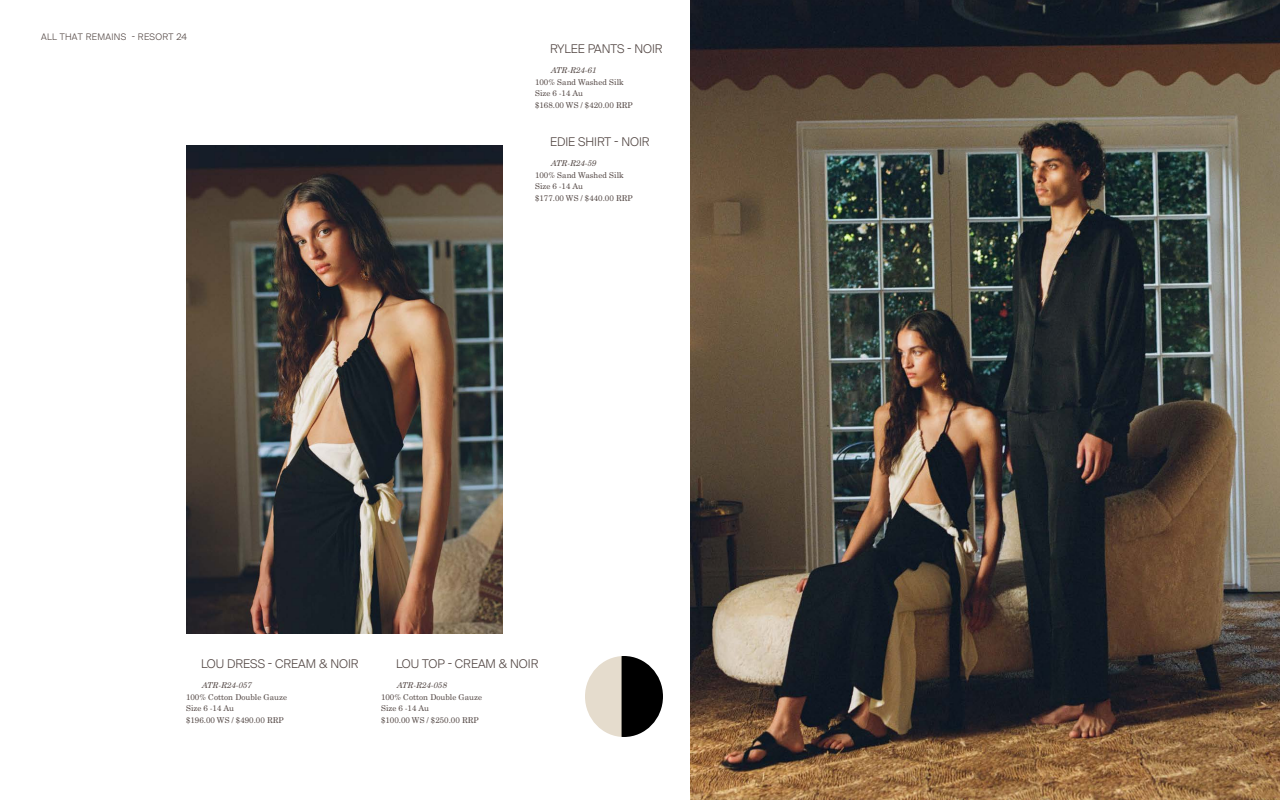
<style>
.page{position:relative;width:1280px;height:800px;background:#fff}
.page>*{position:absolute;margin:0;border:0;box-sizing:border-box;transform-origin:0 0}
.t1{font:300 12px "Suisse Intl";color:#524643}
.t2{font:300 9px "Suisse Intl";letter-spacing:.04em;color:#524643}
.t3{font:8px "Academico";color:#524643}
.t4{font:italic 8px "Academico";color:#524643}
</style>
<div class="page">
<img style="left:186px;top:146px;width:317px;height:488px">
<img style="left:690px;top:0;width:590px;height:800px">
<img style="left:585px;top:656px;width:78px;height:81px">
<p class="t2" style="left:41px;top:31px;width:148px">ALL THAT REMAINS - RESORT 24</p>
<p class="t1" style="left:550px;top:42px;width:114px">RYLEE PANTS - NOIR</p>
<p class="t4" style="left:551px;top:64px;width:47px">ATR-R24-61</p>
<p class="t3" style="left:535px;top:75px;width:91px">100% Sand Washed Silk</p>
<p class="t3" style="left:535px;top:87px;width:50px">Size 6 -14 Au</p>
<p class="t3" style="left:535px;top:98px;width:99px">$168.00 WS / $420.00 RRP</p>
<p class="t1" style="left:550px;top:135px;width:101px">EDIE SHIRT - NOIR</p>
<p class="t4" style="left:551px;top:157px;width:47px">ATR-R24-59</p>
<p class="t3" style="left:535px;top:168px;width:91px">100% Sand Washed Silk</p>
<p class="t3" style="left:535px;top:180px;width:50px">Size 6 -14 Au</p>
<p class="t3" style="left:535px;top:191px;width:99px">$177.00 WS / $440.00 RRP</p>
<p class="t1" style="left:201px;top:657px;width:159px">LOU DRESS - CREAM &amp; NOIR</p>
<p class="t4" style="left:202px;top:679px;width:52px">ATR-R24-057</p>
<p class="t3" style="left:186px;top:690px;width:103px">100% Cotton Double Gauze</p>
<p class="t3" style="left:186px;top:702px;width:50px">Size 6 -14 Au</p>
<p class="t3" style="left:186px;top:713px;width:99px">$196.00 WS / $490.00 RRP</p>
<p class="t1" style="left:396px;top:657px;width:144px">LOU TOP - CREAM &amp; NOIR</p>
<p class="t4" style="left:397px;top:679px;width:52px">ATR-R24-058</p>
<p class="t3" style="left:381px;top:690px;width:103px">100% Cotton Double Gauze</p>
<p class="t3" style="left:381px;top:702px;width:50px">Size 6 -14 Au</p>
<p class="t3" style="left:381px;top:713px;width:99px">$100.00 WS / $250.00 RRP</p>
</div>
